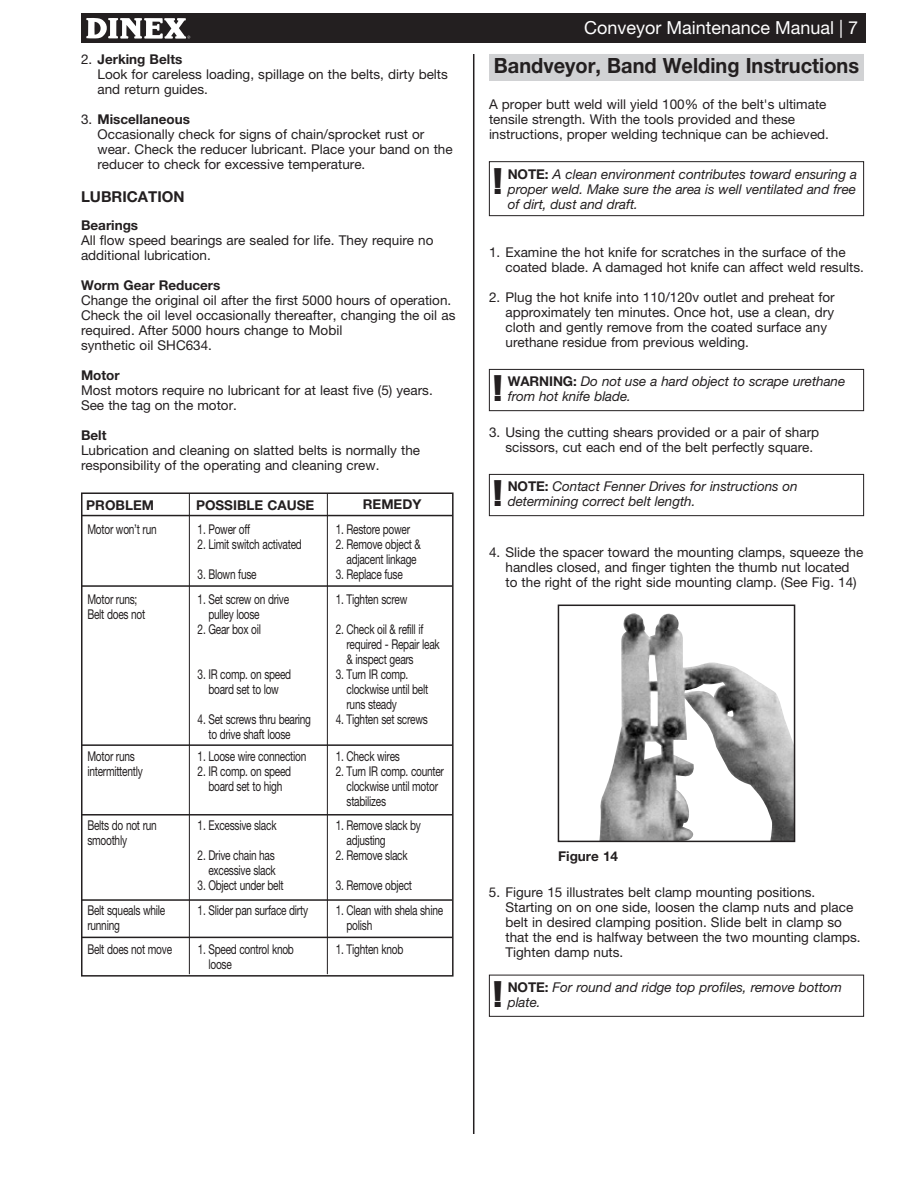
<style>
.page{position:relative;width:918px;height:1188px;background:#fff}
.page>*{position:absolute;margin:0;border:0;box-sizing:border-box;transform-origin:0 0}
.t1{font:32.4px "Impact";color:#231f20}
.t2{font:700 21px "Helvetica Neue LT Std";color:#231f20;scale:.95 1}
.t3{font:18px "Helvetica Neue LT Std";color:#fff}
.t4{font:700 15px "Helvetica Neue LT Std";color:#231f20}
.t5{font:13.5px/15px "Helvetica Neue LT Std";color:#231f20}
.t6{font:13.5px/15px "Helvetica Neue LT Std";letter-spacing:-.025em;color:#231f20;scale:.75 1}
.t7{font:italic 13.5px/15px "Helvetica Neue LT Std";letter-spacing:-.005em;color:#231f20}
.t8{font:700 13.5px "Helvetica Neue LT Std";color:#231f20}
.s1{font-weight:700}
.s2{font-weight:700;font-style:normal}
</style>
<div class="page">
<div style="left:81px;top:14px;width:784px;height:29px;background:#231f20"></div>
<svg style="left:86px;top:18px;width:104px;height:21px"></svg>
<hr style="left:473px;top:54px;width:1px;height:1080px;background:#231f20">
<div style="left:489px;top:54px;width:375px;height:27px;background:#d1d2d4"></div>
<div style="left:489px;top:161px;width:375px;height:55px;border:1px solid #231f20"></div>
<div style="left:489px;top:369px;width:375px;height:42px;border:1px solid #231f20"></div>
<div style="left:489px;top:474px;width:375px;height:42px;border:1px solid #231f20"></div>
<img style="left:599px;top:613px;width:193px;height:226px">
<div style="left:558px;top:605px;width:237px;height:237px;border:2px solid #231f20"></div>
<div style="left:489px;top:975px;width:375px;height:42px;border:1px solid #231f20"></div>
<div style="left:81px;top:492px;width:373px;height:485px;border:2px solid #231f20"></div>
<hr style="left:81px;top:899px;width:371px;height:2px;background:#231f20">
<hr style="left:81px;top:937px;width:371px;height:1px;background:#231f20">
<hr style="left:81px;top:515px;width:371px;height:1px;background:#231f20">
<hr style="left:81px;top:585px;width:371px;height:2px;background:#231f20">
<hr style="left:81px;top:744px;width:371px;height:2px;background:#231f20">
<hr style="left:81px;top:814px;width:371px;height:2px;background:#231f20">
<hr style="left:189px;top:493px;width:1px;height:481px;background:#231f20">
<hr style="left:327px;top:493px;width:1px;height:481px;background:#231f20">
<p class="t5" style="left:97px;top:51px;width:352px;text-indent:-16px">2. <span class="s1">Jerking Belts<br></span>Look for careless loading, spillage on the belts, dirty belts and return guides.</p>
<p class="t5" style="left:97px;top:111px;width:357px;text-indent:-16px">3. <span class="s1">Miscellaneous<br></span>Occasionally check for signs of chain/sprocket rust or wear. Check the reducer lubricant. Place your band on the reducer to check for excessive temperature.</p>
<p class="t4" style="left:81px;top:187px;width:105px">LUBRICATION</p>
<p class="t8" style="left:81px;top:217px;width:59px">Bearings</p>
<p class="t5" style="left:81px;top:233px;width:354px">All flow speed bearings are sealed for life. They require no additional lubrication.</p>
<p class="t8" style="left:81px;top:277px;width:141px">Worm Gear Reducers</p>
<p class="t5" style="left:81px;top:293px;width:376px">Change the original oil after the first 5000 hours of operation.<br>Check the oil level occasionally thereafter, changing the oil as required. After 5000 hours change to Mobil<br>synthetic oil SHC634.</p>
<p class="t8" style="left:81px;top:367px;width:40px">Motor</p>
<p class="t5" style="left:81px;top:383px;width:353px">Most motors require no lubricant for at least five (5) years.<br>See the tag on the motor.</p>
<p class="t8" style="left:81px;top:427px;width:27px">Belt</p>
<p class="t5" style="left:81px;top:443px;width:341px">Lubrication and cleaning on slatted belts is normally the responsibility of the operating and cleaning crew.</p>
<p class="t8" style="left:86px;top:496px;width:20px">Prob</p>
<p class="t8" style="left:125px;top:496px;width:29px">lem</p>
<p class="t8" style="left:196px;top:497px;width:120px">Possible Cause</p>
<p class="t8" style="left:363px;top:496px;width:60px">REMEDY</p>
<p class="t6" style="left:87px;top:521px;width:94px">Motor won’t run</p>
<p class="t6" style="left:198px;top:521px;width:72px">1. Power off</p>
<p class="t6" style="left:198px;top:536px;width:141px">2. Limit switch activated</p>
<p class="t6" style="left:198px;top:566px;width:80px">3. Blown fuse</p>
<p class="t6" style="left:87px;top:591px;width:79px">Motor runs;<br>Belt does not</p>
<p class="t6" style="left:208px;top:591px;width:109px;text-indent:-11px">1. Set screw on drive pulley loose</p>
<p class="t6" style="left:198px;top:621px;width:86px">2. Gear box oil</p>
<p class="t6" style="left:198px;top:666px;width:126px;text-align:center">3. IR comp. on speed board set to low</p>
<p class="t6" style="left:208px;top:711px;width:138px;text-indent:-11px">4. Set screws thru bearing to drive shaft loose</p>
<p class="t6" style="left:87px;top:748px;width:75px">Motor runs intermittently</p>
<p class="t6" style="left:198px;top:748px;width:146px">1. Loose wire connection</p>
<p class="t6" style="left:198px;top:763px;width:126px;text-align:center">2. IR comp. on speed board set to high</p>
<p class="t6" style="left:87px;top:817px;width:94px">Belts do not run smoothly</p>
<p class="t6" style="left:198px;top:817px;width:107px">1. Excessive slack</p>
<p class="t6" style="left:198px;top:847px;width:106px;text-align:right">2. Drive chain has excessive slack</p>
<p class="t6" style="left:198px;top:877px;width:116px">3. Object under belt</p>
<p class="t6" style="left:336px;top:521px;width:101px">1. Restore power</p>
<p class="t6" style="left:336px;top:536px;width:115px;text-align:center">2. Remove object &amp; adjacent linkage</p>
<p class="t6" style="left:336px;top:566px;width:91px">3. Replace fuse</p>
<p class="t6" style="left:336px;top:591px;width:97px">1. Tighten screw</p>
<p class="t6" style="left:347px;top:621px;width:126px;text-indent:-11px">2. Check oil &amp; refill if required - Repair leak &amp; inspect gears</p>
<p class="t6" style="left:347px;top:666px;width:111px;text-indent:-11px">3. Turn IR comp. clockwise until belt runs steady</p>
<p class="t6" style="left:336px;top:711px;width:124px">4. Tighten set screws</p>
<p class="t6" style="left:336px;top:748px;width:87px">1. Check wires</p>
<p class="t6" style="left:347px;top:763px;width:131px;text-indent:-11px">2. Turn IR comp. counter clockwise until motor stabilizes</p>
<p class="t6" style="left:347px;top:817px;width:101px;text-indent:-11px">1. Remove slack by adjusting</p>
<p class="t6" style="left:336px;top:847px;width:97px">2. Remove slack</p>
<p class="t6" style="left:336px;top:877px;width:103px">3. Remove object</p>
<p class="t6" style="left:87px;top:902px;width:105px">Belt squeals while running</p>
<p class="t6" style="left:198px;top:902px;width:149px">1. Slider pan surface dirty</p>
<p class="t6" style="left:347px;top:902px;width:130px;text-indent:-11px">1. Clean with shela shine polish</p>
<p class="t6" style="left:87px;top:941px;width:114px">Belt does not move</p>
<p class="t6" style="left:208px;top:941px;width:116px;text-indent:-11px">1. Speed control knob loose</p>
<p class="t6" style="left:336px;top:941px;width:92px">1. Tighten knob</p>
<h3 class="t3" style="left:584px;top:17px;width:276px">Conveyor Maintenance Manual | 7</h3>
<h2 class="t2" style="left:494px;top:53px;width:386px">Bandveyor, Band Welding Instructions</h2>
<p class="t5" style="left:489px;top:97px;width:342px">A proper butt weld will yield 100% of the belt's ultimate tensile strength. With the tools provided and these instructions, proper welding technique can be achieved.</p>
<h1 class="t1" style="left:493px;top:161px;width:10px">!</h1>
<p class="t7" style="left:508px;top:166px;width:351px;text-align:justify"><span class="s2">NOTE:</span> A clean environment contributes toward ensuring a proper weld. Make sure the area is well ventilated and free of dirt, dust and draft.</p>
<p class="t5" style="left:505px;top:245px;width:360px;text-indent:-16px">1. Examine the hot knife for scratches in the surface of the coated blade. A damaged hot knife can affect weld results.</p>
<p class="t5" style="left:505px;top:290px;width:331px;text-indent:-16px">2. Plug the hot knife into 110/120v outlet and preheat for approximately ten minutes. Once hot, use a clean, dry cloth and gently remove from the coated surface any urethane residue from previous welding.</p>
<h1 class="t1" style="left:493px;top:369px;width:10px">!</h1>
<p class="t8" style="left:508px;top:373px;width:23px">Warnin</p>
<p class="t7" style="left:508px;top:374px;width:339px;text-indent:55px"><span class="s2">g:</span> Do not use a hard object to scrape urethane from hot knife blade.</p>
<p class="t5" style="left:505px;top:425px;width:315px;text-indent:-16px">3. Using the cutting shears provided or a pair of sharp scissors, cut each end of the belt perfectly square.</p>
<h1 class="t1" style="left:493px;top:474px;width:10px">!</h1>
<p class="t7" style="left:508px;top:479px;width:292px"><span class="s2">NOTE:</span> Contact Fenner Drives for instructions on determining correct belt length.</p>
<p class="t5" style="left:505px;top:545px;width:359px;text-indent:-16px">4. Slide the spacer toward the mounting clamps, squeeze the handles closed, and finger tighten the thumb nut located to the right of the right side mounting clamp. (See Fig. 14)</p>
<p class="t8" style="left:558px;top:848px;width:61px">Figure 14</p>
<p class="t5" style="left:505px;top:885px;width:357px;text-indent:-16px">5. Figure 15 illustrates belt clamp mounting positions.<br>Starting on on one side, loosen the clamp nuts and place belt in desired clamping position. Slide belt in clamp so that the end is halfway between the two mounting clamps.<br>Tighten damp nuts.</p>
<h1 class="t1" style="left:493px;top:974px;width:10px">!</h1>
<p class="t7" style="left:508px;top:979px;width:336px"><span class="s2">NOTE:</span> For round and ridge top profiles, remove bottom plate.</p>
</div>
